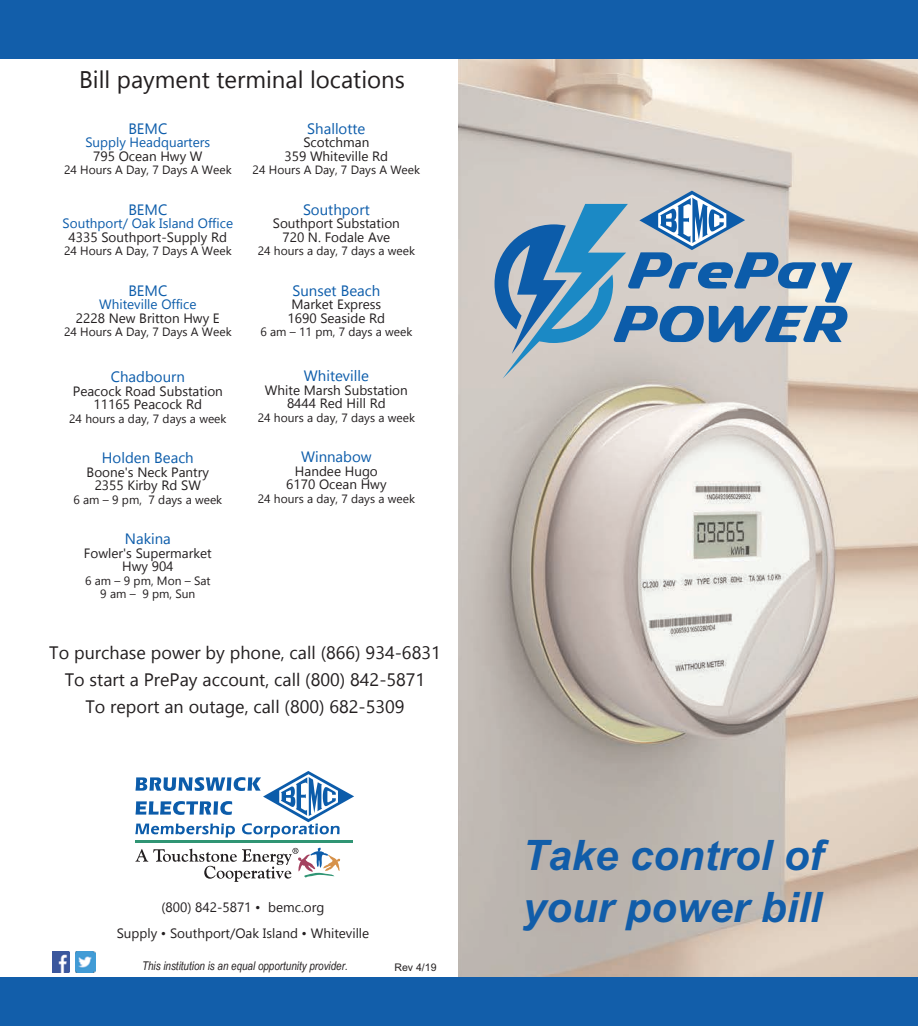
<style>
.page{position:relative;width:918px;height:1026px;background:#fff}
.page>*{position:absolute;margin:0;border:0;box-sizing:border-box;transform-origin:0 0}
.t1{font:italic 700 42px/52.5px "Arial";color:#115da9}
.t2{font:24px "Gadugi";color:#231f20}
.t3{font:18px/27px "Gadugi";color:#231f20;text-align:center}
.t4{font:15px "Gadugi";color:#0c5caa}
.t5{font:13.5px/13.5px "Gadugi";color:#231f20;text-align:center}
.t6{font:13.5px "Gadugi";color:#0c5caa}
.t7{font:13.5px "Gadugi";color:#211d1e}
.t8{font:12px/13.5px "Gadugi";color:#231f20;text-align:center}
.t9{font:italic 12px "Arial Narrow";color:#231f20}
.t10{font:10.5px "Arial";color:#231f20}
</style>
<div class="page">
<img style="left:458px;top:58px;width:460px;height:916px">
<img style="left:458px;top:974px;width:460px;height:4px">
<svg style="left:495px;top:191px;width:358px;height:188px"></svg>
<hr style="left:135px;top:841px;width:218px;height:2px;background:#309574">
<svg style="left:135px;top:848px;width:205px;height:34px"></svg>
<svg style="left:135px;top:771px;width:219px;height:67px"></svg>
<div style="left:0;top:0;width:918px;height:58px;background:#125eaa"></div>
<img style="left:52px;top:952px;width:18px;height:20px">
<img style="left:75px;top:952px;width:20px;height:20px">
<div style="left:0;top:978px;width:918px;height:48px;background:#125eaa"></div>
<h2 class="t2" style="left:79px;top:65px;width:327px">Bill payment terminal locations</h2>
<p class="t4" style="left:128px;top:120px;width:40px">BEMC</p>
<p class="t6" style="left:85px;top:135px;width:126px">Supply Headquarters</p>
<p class="t5" style="left:93px;top:149px;width:111px">795 Ocean Hwy W</p>
<p class="t8" style="left:64px;top:163px;width:169px">24 Hours A Day, 7 Days A Week</p>
<p class="t4" style="left:128px;top:201px;width:40px">BEMC</p>
<p class="t6" style="left:63px;top:216px;width:172px">Southport/ Oak Island Office</p>
<p class="t5" style="left:69px;top:230px;width:160px">4335 Southport-Supply Rd</p>
<p class="t8" style="left:64px;top:244px;width:169px">24 Hours A Day, 7 Days A Week</p>
<p class="t4" style="left:128px;top:282px;width:40px">BEMC</p>
<p class="t6" style="left:99px;top:297px;width:99px">Whiteville Office</p>
<p class="t5" style="left:76px;top:311px;width:145px">2228 New Britton Hwy E</p>
<p class="t8" style="left:64px;top:325px;width:169px">24 Hours A Day, 7 Days A Week</p>
<p class="t4" style="left:111px;top:368px;width:76px">Chadbourn</p>
<p class="t5" style="left:73px;top:384px;width:152px">Peacock Road Substation<br>11165 Peacock Rd</p>
<p class="t8" style="left:69px;top:412px;width:159px">24 hours a day, 7 days a week</p>
<p class="t4" style="left:102px;top:449px;width:93px">Holden Beach</p>
<p class="t5" style="left:87px;top:465px;width:124px">Boone's Neck Pantry<br>2355 Kirby Rd SW</p>
<p class="t8" style="left:73px;top:493px;width:150px">6 am – 9 pm, 7 days a week</p>
<p class="t4" style="left:125px;top:530px;width:48px">Nakina</p>
<p class="t5" style="left:84px;top:546px;width:129px">Fowler's Supermarket<br>Hwy 904</p>
<p class="t8" style="left:85px;top:574px;width:127px">6 am – 9 pm, Mon – Sat<br>9 am – 9 pm, Sun</p>
<p class="t4" style="left:307px;top:120px;width:60px">Shallotte</p>
<p class="t7" style="left:303px;top:135px;width:67px">Scotchman</p>
<p class="t5" style="left:285px;top:149px;width:105px">359 Whiteville Rd</p>
<p class="t8" style="left:253px;top:163px;width:169px">24 Hours A Day, 7 Days A Week</p>
<p class="t4" style="left:303px;top:201px;width:68px">Southport</p>
<p class="t5" style="left:273px;top:217px;width:129px">Southport Substation<br>720 N. Fodale Ave</p>
<p class="t8" style="left:258px;top:244px;width:159px">24 hours a day, 7 days a week</p>
<p class="t4" style="left:292px;top:282px;width:89px">Sunset Beach</p>
<p class="t5" style="left:288px;top:298px;width:99px;text-align:left">Market Express<br>1690 Seaside Rd</p>
<p class="t8" style="left:260px;top:325px;width:153px">6 am – 11 pm, 7 days a week</p>
<p class="t4" style="left:304px;top:367px;width:66px">Whiteville</p>
<p class="t5" style="left:265px;top:383px;width:144px">White Marsh Substation<br>8444 Red Hill Rd</p>
<p class="t8" style="left:258px;top:411px;width:159px">24 hours a day, 7 days a week</p>
<p class="t4" style="left:301px;top:448px;width:72px">Winnabow</p>
<p class="t5" style="left:286px;top:464px;width:102px">Handee Hugo<br>6170 Ocean Hwy</p>
<p class="t8" style="left:258px;top:492px;width:159px">24 hours a day, 7 days a week</p>
<h3 class="t3" style="left:49px;top:639px;width:393px">To purchase power by phone, call (866) 934-6831<br>To start a PrePay account, call (800) 842-5871<br>To report an outage, call (800) 682-5309</h3>
<p class="t5" style="left:117px;top:894px;width:254px;line-height:25.5px">(800) 842-5871 • bemc.org<br>Supply • Southport/Oak Island • Whiteville</p>
<p class="t9" style="left:142px;top:958px;width:207px">This institution is an equal opportunity provider.</p>
<p class="t10" style="left:394px;top:962px;width:44px">Rev 4/19</p>
<h1 class="t1" style="left:522px;top:829px;width:303px">Take control of your power bill</h1>
</div>
